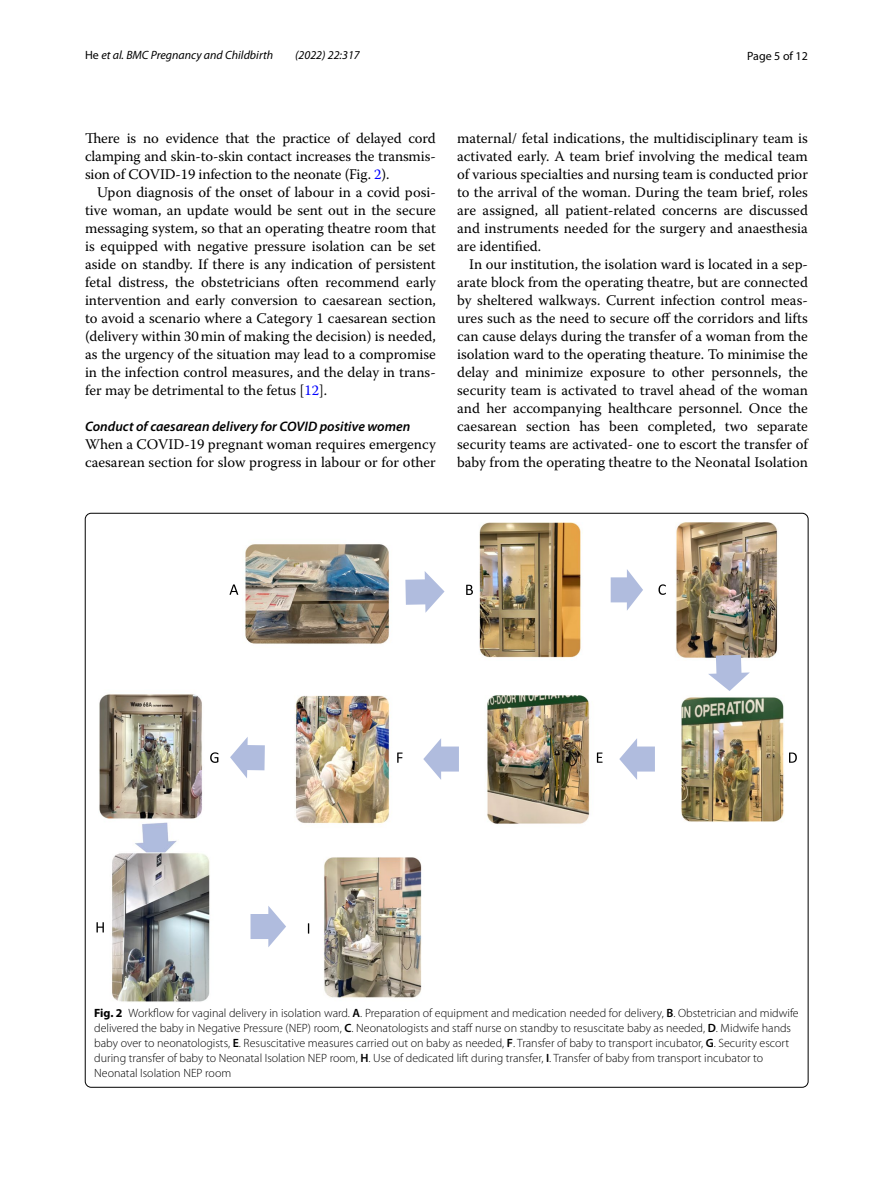
<style>
.page{position:relative;width:893px;height:1187px;background:#fff}
.page>*{position:absolute;margin:0;border:0;box-sizing:border-box;transform-origin:0 0}
.t1{font:14.7px/18px "Warnock Pro";color:#000;text-align:justify}
.t2{font:italic 600 13.8px "Myriad Pro";color:#000}
.t3{font:300 12px/15px "Myriad Pro";color:#000}
.t4{font:italic 12px "Myriad Pro";color:#000}
.t5{font:12px "Myriad Pro";color:#000}
.s1{font-style:normal}
.s2{color:#00f}
.s3{font-weight:700}
.s4{font-weight:600}
</style>
<div class="page">
<img style="left:99px;top:522px;width:685px;height:479px">
<svg style="left:405px;top:571px;width:39px;height:41px"></svg>
<svg style="left:611px;top:569px;width:32px;height:41px"></svg>
<svg style="left:708px;top:654px;width:42px;height:37px"></svg>
<svg style="left:619px;top:738px;width:36px;height:41px"></svg>
<svg style="left:423px;top:738px;width:36px;height:41px"></svg>
<svg style="left:230px;top:736px;width:35px;height:42px"></svg>
<svg style="left:250px;top:905px;width:36px;height:42px"></svg>
<svg style="left:229px;top:584px;width:9px;height:10px"></svg>
<svg style="left:466px;top:584px;width:7px;height:11px"></svg>
<svg style="left:658px;top:584px;width:8px;height:11px"></svg>
<svg style="left:789px;top:752px;width:8px;height:10px"></svg>
<svg style="left:597px;top:752px;width:6px;height:10px"></svg>
<svg style="left:397px;top:752px;width:6px;height:10px"></svg>
<svg style="left:210px;top:752px;width:8px;height:10px"></svg>
<svg style="left:96px;top:922px;width:8px;height:10px"></svg>
<p class="t4" style="left:85px;top:48px;width:190px"><span class="s1">He</span> et al. BMC Pregnancy and Childbirth</p>
<p class="t4" style="left:295px;top:48px;width:66px">(2022) 22:317</p>
<p class="t5" style="left:747px;top:48px;width:62px">Page 5 of 12</p>
<p class="t1" style="left:85px;top:128px;width:352px">There is no evidence that the practice of delayed cord clamping and skin-to-skin contact increases the transmis&shy;sion of COVID-19 infection to the neonate (Fig. <span class="s2">2</span>).</p>
<p class="t1" style="left:85px;top:182px;width:352px;text-indent:12px">Upon diagnosis of the onset of labour in a covid posi&shy;tive woman, an update would be sent out in the secure messaging system, so that an operating theatre room that is equipped with negative pressure isolation can be set aside on standby. If there is any indication of persistent fetal distress, the obstetricians often recommend early intervention and early conversion to caesarean section, to avoid a scenario where a Category 1 caesarean section (delivery within 30min of making the decision) is needed, as the urgency of the situation may lead to a compromise in the infection control measures, and the delay in trans&shy;fer may be detrimental to the fetus [<span class="s2">12</span>].</p>
<p class="t2" style="left:85px;top:417px;width:327px">Conduct of caesarean delivery for COVID positive women</p>
<p class="t1" style="left:85px;top:434px;width:352px">When a COVID-19 pregnant woman requires emergency caesarean section for slow progress in labour or for other</p>
<p class="t1" style="left:457px;top:128px;width:352px">maternal/ fetal indications, the multidisciplinary team is activated early. A team brief involving the medical team of various specialties and nursing team is conducted prior to the arrival of the woman. During the team brief, roles are assigned, all patient-related concerns are discussed and instruments needed for the surgery and anaesthesia are identified.</p>
<p class="t1" style="left:457px;top:254px;width:352px;text-indent:12px">In our institution, the isolation ward is located in a sep&shy;arate block from the operating theatre, but are connected by sheltered walkways. Current infection control meas&shy;ures such as the need to secure off the corridors and lifts can cause delays during the transfer of a woman from the isolation ward to the operating theature. To minimise the delay and minimize exposure to other personnels, the security team is activated to travel ahead of the woman and her accompanying healthcare personnel. Once the caesarean section has been completed, two separate security teams are activated- one to escort the transfer of baby from the operating theatre to the Neonatal Isolation</p>
<p class="t3" style="left:94px;top:1005px;width:706px"><span class="s3">Fig. 2</span> Workflow for vaginal delivery in isolation ward. <span class="s4">A</span>. Preparation of equipment and medication needed for delivery, <span class="s4">B</span>. Obstetrician and midwife delivered the baby in Negative Pressure (NEP) room, <span class="s4">C</span>. Neonatologists and staff nurse on standby to resuscitate baby as needed, <span class="s4">D</span>. Midwife hands baby over to neonatologists, <span class="s4">E</span>. Resuscitative measures carried out on baby as needed, <span class="s4">F</span>. Transfer of baby to transport incubator, <span class="s4">G</span>. Security escort during transfer of baby to Neonatal Isolation NEP room, <span class="s4">H</span>. Use of dedicated lift during transfer, <span class="s4">I</span>. Transfer of baby from transport incubator to Neonatal Isolation NEP room</p>
</div>
